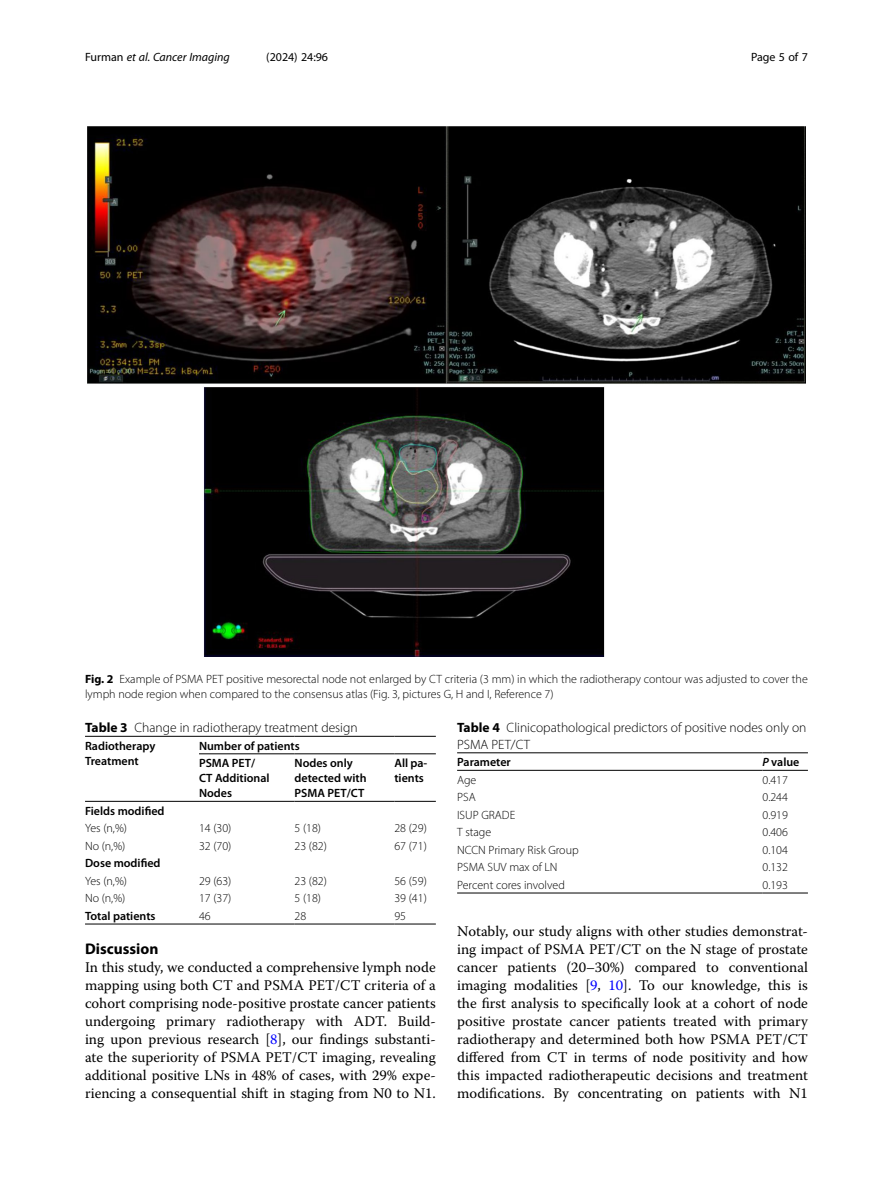
<style>
.page{position:relative;width:893px;height:1191px;background:#fff}
.page>*{position:absolute;margin:0;border:0;box-sizing:border-box;transform-origin:0 0}
.Head_1{font:700 15.45px "Myriad Pro";color:#000}
.Body_Text{font:14.7px/18px "Warnock Pro";color:#000;text-align:justify}
.Table_Caption{font:300 13.5px/16.5px "Myriad Pro";color:#000}
.Table_Body{font:300 12px "Myriad Pro";color:#000}
.Figure_Caption{font:300 12px/15px "Myriad Pro";color:#000}
.Table_Head{font:600 12px/15px "Myriad Pro";color:#000}
.Table_Body-2{font:600 12px "Myriad Pro";color:#000}
.t1{font:italic 12px "Myriad Pro";color:#000}
.t2{font:12px "Myriad Pro";color:#000}
.s1{font-style:normal}
.s2{font-weight:700}
.s3{color:#00f}
.s4{font-style:italic}
</style>
<div class="page">
<hr style="left:85px;top:801px;width:114px;height:1px;background:#000">
<hr style="left:199px;top:801px;width:96px;height:1px;background:#000">
<hr style="left:295px;top:801px;width:99px;height:1px;background:#000">
<hr style="left:394px;top:801px;width:42px;height:1px;background:#000">
<hr style="left:85px;top:923px;width:114px;height:1px;background:#000">
<hr style="left:199px;top:923px;width:96px;height:1px;background:#000">
<hr style="left:295px;top:923px;width:99px;height:1px;background:#000">
<hr style="left:394px;top:923px;width:42px;height:1px;background:#000">
<hr style="left:85px;top:736px;width:114px;height:1px;background:#000">
<hr style="left:199px;top:736px;width:96px;height:1px;background:#000">
<hr style="left:295px;top:736px;width:99px;height:1px;background:#000">
<hr style="left:394px;top:736px;width:42px;height:1px;background:#000">
<hr style="left:199px;top:753px;width:96px;height:1px;background:#000">
<hr style="left:295px;top:753px;width:99px;height:1px;background:#000">
<hr style="left:394px;top:753px;width:42px;height:1px;background:#000">
<hr style="left:457px;top:770px;width:305px;height:1px;background:#000">
<hr style="left:762px;top:752px;width:46px;height:1px;background:#000">
<hr style="left:762px;top:770px;width:46px;height:1px;background:#000">
<hr style="left:457px;top:892px;width:305px;height:1px;background:#000">
<hr style="left:762px;top:892px;width:46px;height:1px;background:#000">
<hr style="left:457px;top:752px;width:305px;height:1px;background:#000">
<img style="left:87px;top:126px;width:719px;height:530px">
<p class="t1" style="left:85px;top:50px;width:146px"><span class="s1">Furman</span> et al. Cancer Imaging</p>
<p class="t2" style="left:266px;top:50px;width:63px">(2024) 24:96</p>
<p class="t2" style="left:751px;top:50px;width:58px">Page 5 of 7</p>
<p class="Figure_Caption" style="left:85px;top:671px;width:724px"><span class="s2">Fig. 2</span> Example of PSMA PET positive mesorectal node not enlarged by CT criteria (3 mm) in which the radiotherapy contour was adjusted to cover the lymph node region when compared to the consensus atlas (Fig. 3, pictures G, H and I, Reference 7)</p>
<p class="Table_Caption" style="left:85px;top:719px;width:274px"><span class="s2">Table 3</span> Change in radiotherapy treatment design</p>
<p class="Table_Head" style="left:85px;top:737px;width:72px">Radiotherapy<br>Treatment</p>
<p class="Table_Head" style="left:199px;top:737px;width:102px">Number of patients</p>
<p class="Table_Head" style="left:199px;top:755px;width:72px">PSMA PET/<br>CT Additional<br>Nodes</p>
<p class="Table_Head" style="left:295px;top:755px;width:73px">Nodes only detected with<br>PSMA PET/CT</p>
<p class="Table_Head" style="left:394px;top:755px;width:34px">All pa&shy;tients</p>
<p class="Table_Body-2" style="left:85px;top:803px;width:81px">Fields modified</p>
<p class="Table_Body" style="left:85px;top:821px;width:44px">Yes (n,%)</p>
<p class="Table_Body" style="left:199px;top:821px;width:34px">14 (30)</p>
<p class="Table_Body" style="left:295px;top:821px;width:28px">5 (18)</p>
<p class="Table_Body" style="left:394px;top:821px;width:34px">28 (29)</p>
<p class="Table_Body" style="left:85px;top:838px;width:42px">No (n,%)</p>
<p class="Table_Body" style="left:199px;top:838px;width:34px">32 (70)</p>
<p class="Table_Body" style="left:295px;top:838px;width:34px">23 (82)</p>
<p class="Table_Body" style="left:394px;top:838px;width:34px">67 (71)</p>
<p class="Table_Body-2" style="left:85px;top:855px;width:77px">Dose modified</p>
<p class="Table_Body" style="left:85px;top:873px;width:44px">Yes (n,%)</p>
<p class="Table_Body" style="left:199px;top:873px;width:34px">29 (63)</p>
<p class="Table_Body" style="left:295px;top:873px;width:34px">23 (82)</p>
<p class="Table_Body" style="left:394px;top:873px;width:34px">56 (59)</p>
<p class="Table_Body" style="left:85px;top:891px;width:42px">No (n,%)</p>
<p class="Table_Body" style="left:199px;top:891px;width:34px">17 (37)</p>
<p class="Table_Body" style="left:295px;top:891px;width:28px">5 (18)</p>
<p class="Table_Body" style="left:394px;top:891px;width:34px">39 (41)</p>
<p class="Table_Body-2" style="left:85px;top:908px;width:72px">Total patients</p>
<p class="Table_Body" style="left:199px;top:908px;width:13px">46</p>
<p class="Table_Body" style="left:295px;top:908px;width:13px">28</p>
<p class="Table_Body" style="left:394px;top:908px;width:13px">95</p>
<p class="Head_1" style="left:85px;top:939px;width:75px">Discussion</p>
<p class="Body_Text" style="left:85px;top:958px;width:352px">In this study, we conducted a comprehensive lymph node mapping using both CT and PSMA PET/CT criteria of a cohort comprising node-positive prostate cancer patients undergoing primary radiotherapy with ADT. Build&shy;ing upon previous research [<span class="s3">8</span>], our findings substanti&shy;ate the superiority of PSMA PET/CT imaging, revealing additional positive LNs in 48% of cases, with 29% expe&shy;riencing a consequential shift in staging from N0 to N1.</p>
<p class="Table_Caption" style="left:457px;top:719px;width:351px"><span class="s2">Table 4</span> Clinicopathological predictors of positive nodes only on<br>PSMA PET/CT</p>
<p class="Table_Head" style="left:457px;top:754px;width:55px">Parameter</p>
<p class="Table_Head" style="left:762px;top:754px;width:38px"><span class="s4">P</span> value</p>
<p class="Table_Body" style="left:457px;top:772px;width:21px">Age</p>
<p class="Table_Body" style="left:762px;top:772px;width:27px">0.417</p>
<p class="Table_Body" style="left:457px;top:790px;width:20px">PSA</p>
<p class="Table_Body" style="left:762px;top:790px;width:27px">0.244</p>
<p class="Table_Body" style="left:457px;top:807px;width:60px">ISUP GRADE</p>
<p class="Table_Body" style="left:762px;top:807px;width:27px">0.919</p>
<p class="Table_Body" style="left:457px;top:825px;width:36px">T stage</p>
<p class="Table_Body" style="left:762px;top:825px;width:27px">0.406</p>
<p class="Table_Body" style="left:457px;top:842px;width:123px">NCCN Primary Risk Group</p>
<p class="Table_Body" style="left:762px;top:842px;width:27px">0.104</p>
<p class="Table_Body" style="left:457px;top:860px;width:102px">PSMA SUV max of LN</p>
<p class="Table_Body" style="left:762px;top:860px;width:27px">0.132</p>
<p class="Table_Body" style="left:457px;top:877px;width:109px">Percent cores involved</p>
<p class="Table_Body" style="left:762px;top:877px;width:27px">0.193</p>
<p class="Body_Text" style="left:457px;top:922px;width:352px">Notably, our study aligns with other studies demonstrat&shy;ing impact of PSMA PET/CT on the N stage of prostate cancer patients (20–30%) compared to conventional imaging modalities [<span class="s3">9</span>, <span class="s3">10</span>]. To our knowledge, this is the first analysis to specifically look at a cohort of node positive prostate cancer patients treated with primary radiotherapy and determined both how PSMA PET/CT differed from CT in terms of node positivity and how this impacted radiotherapeutic decisions and treatment modifications. By concentrating on patients with N1</p>
</div>
